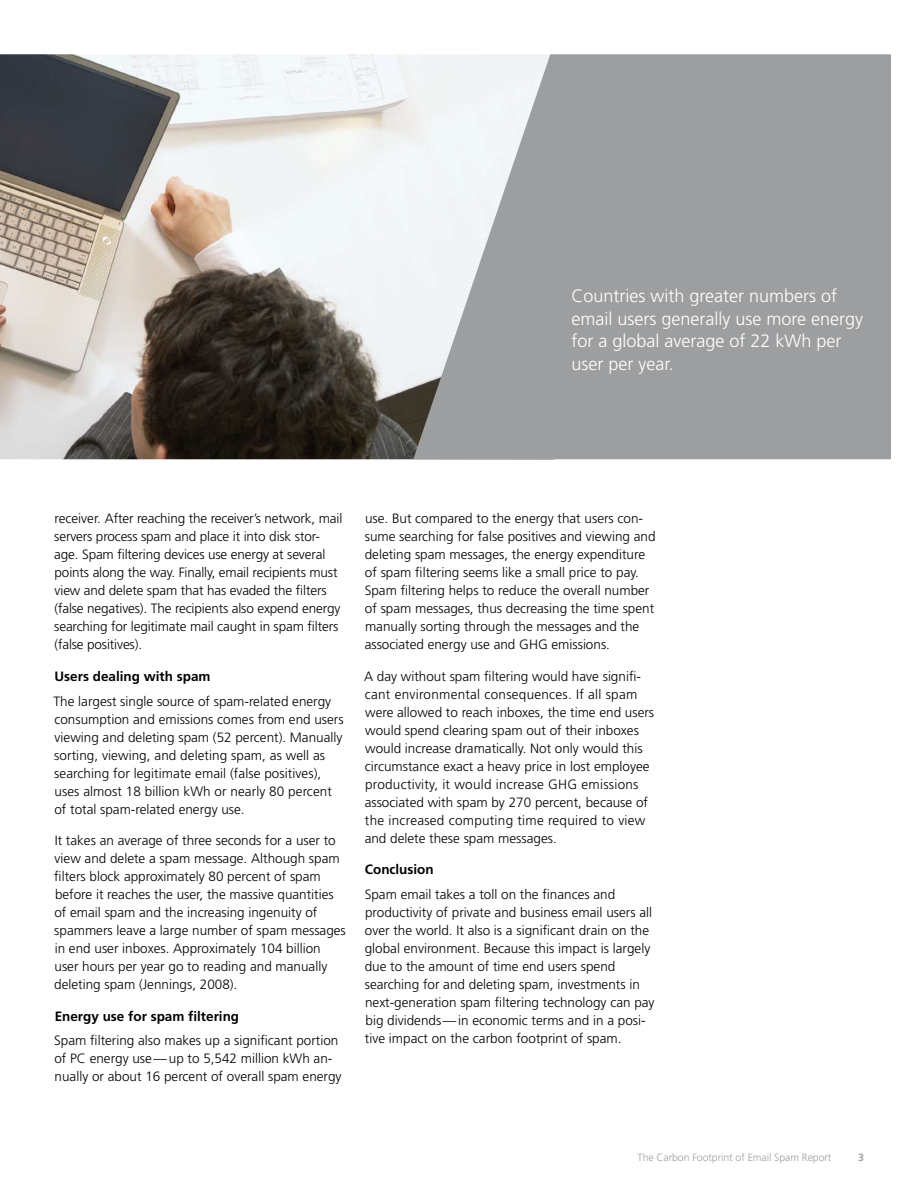
<style>
.page{position:relative;width:918px;height:1188px;background:#fff}
.page>*{position:absolute;margin:0;border:0;box-sizing:border-box;transform-origin:0 0}
.t1{font:300 18px/22.5px "Frutiger";color:#fff}
.t2{font:300 13.5px/18px "Frutiger";color:#000}
.t3{font:700 13.5px "Frutiger";color:#000}
.t4{font:300 10.5px "Frutiger";letter-spacing:-.005em;color:#9d9ea0}
</style>
<div class="page">
<img style="left:0;top:54px;width:413px;height:405px">
<svg style="left:413px;top:54px;width:478px;height:405px;background:#a8a9ab"></svg>
<h1 class="t1" style="left:572px;top:285px;width:293px">Countries with greater numbers of email users generally use more energy for a global average of 22 kWh per user per year.</h1>
<p class="t2" style="left:54px;top:510px;width:290px">receiver. After reaching the receiver’s network, mail servers process spam and place it into disk stor&shy;age. Spam filtering devices use energy at several points along the way. Finally, email recipients must view and delete spam that has evaded the filters (false negatives). The recipients also expend energy searching for legitimate mail caught in spam filters (false positives).</p>
<p class="t3" style="left:55px;top:668px;width:158px">Users dealing with spam</p>
<p class="t2" style="left:54px;top:692px;width:292px">The largest single source of spam-related energy consumption and emissions comes from end users viewing and deleting spam (52 percent). Manually sorting, viewing, and deleting spam, as well as searching for legitimate email (false positives), uses almost 18 billion kWh or nearly 80 percent of total spam-related energy use.</p>
<p class="t2" style="left:54px;top:832px;width:293px">It takes an average of three seconds for a user to view and delete a spam message. Although spam filters block approximately 80 percent of spam before it reaches the user, the massive quantities of email spam and the increasing ingenuity of spammers leave a large number of spam messages in end user inboxes. Approximately 104 billion user hours per year go to reading and manually deleting spam (Jennings, 2008).</p>
<p class="t3" style="left:55px;top:1008px;width:186px">Energy use for spam filtering</p>
<p class="t2" style="left:54px;top:1032px;width:289px">Spam filtering also makes up a significant portion of PC energy use—up to 5,542 million kWh an&shy;nually or about 16 percent of overall spam energy</p>
<p class="t2" style="left:365px;top:510px;width:292px">use. But compared to the energy that users con&shy;sume searching for false positives and viewing and deleting spam messages, the energy expenditure of spam filtering seems like a small price to pay.<br>Spam filtering helps to reduce the overall number of spam messages, thus decreasing the time spent manually sorting through the messages and the associated energy use and GHG emissions.</p>
<p class="t2" style="left:364px;top:667px;width:292px">A day without spam filtering would have signifi&shy;cant environmental consequences. If all spam were allowed to reach inboxes, the time end users would spend clearing spam out of their inboxes would increase dramatically. Not only would this circumstance exact a heavy price in lost employee productivity, it would increase GHG emissions associated with spam by 270 percent, because of the increased computing time required to view and delete these spam messages.</p>
<p class="t3" style="left:365px;top:862px;width:70px">Conclusion</p>
<p class="t2" style="left:365px;top:886px;width:291px">Spam email takes a toll on the finances and productivity of private and business email users all over the world. It also is a significant drain on the global environment. Because this impact is largely due to the amount of time end users spend searching for and deleting spam, investments in next-generation spam filtering technology can pay big dividends—in economic terms and in a posi&shy;tive impact on the carbon footprint of spam.</p>
<p class="t4" style="left:637px;top:1152px;width:195px">The Carbon Footprint of Email Spam Report</p>
</div>
